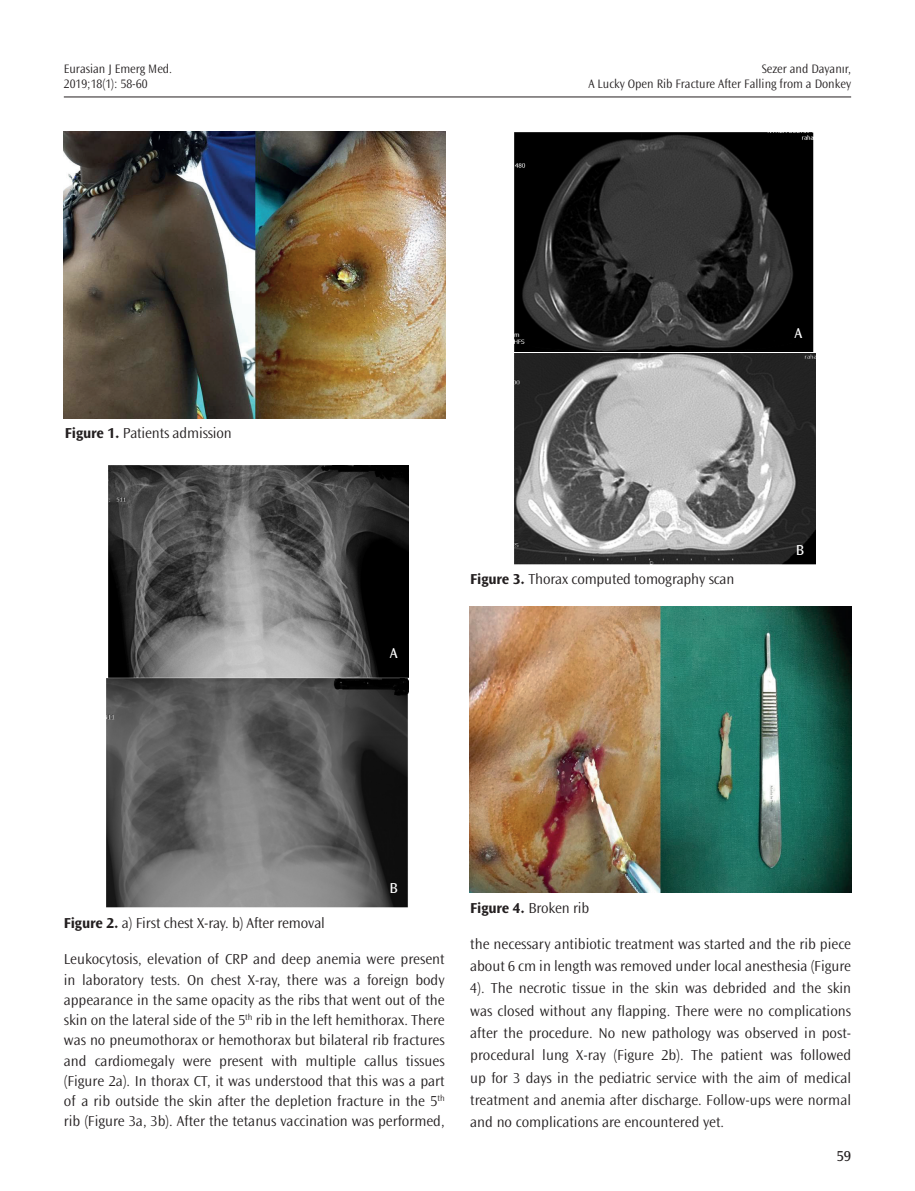
<style>
.page{position:relative;width:915px;height:1191px;background:#fff}
.page>*{position:absolute;margin:0;border:0;box-sizing:border-box;transform-origin:0 0}
.t1{font:300 15px/20.2px "Ocean Sans Std";letter-spacing:-.005em;color:#231f20;text-align:justify}
.t2{font:15px "Ocean Sans Std";color:#fff}
.t3{font:15px "Ocean Sans Std";color:#231f20}
.t4{font:300 12.75px/15px "Ocean Sans Std";color:#231f20;scale:.96 1}
.s1{font-weight:700}
</style>
<div class="page">
<hr style="left:64px;top:96px;width:786px;height:1px;background:#231f20">
<img style="left:64px;top:132px;width:381px;height:286px">
<img style="left:107px;top:465px;width:301px;height:442px">
<img style="left:514px;top:133px;width:299px;height:219px">
<img style="left:514px;top:353px;width:301px;height:212px">
<img style="left:469px;top:606px;width:381px;height:286px">
<p class="t4" style="left:64px;top:62px;width:114px">Eurasian J Emerg Med.<br>2019;18(1): 58-60</p>
<p class="t4" style="left:588px;top:62px;width:275px;text-align:right">Sezer and Dayanır,<br>A Lucky Open Rib Fracture After Falling from a Donkey</p>
<p class="t1" style="left:65px;top:423px;width:168px"><span class="s1">Figure 1.</span> Patients admission</p>
<p class="t2" style="left:794px;top:325px;width:9px">A</p>
<p class="t2" style="left:389px;top:644px;width:9px">A</p>
<p class="t1" style="left:470px;top:569px;width:265px"><span class="s1">Figure 3.</span> Thorax computed tomography scan</p>
<p class="t2" style="left:795px;top:542px;width:10px">B</p>
<p class="t1" style="left:64px;top:913px;width:262px"><span class="s1">Figure 2.</span> a) First chest X-ray. b) After removal</p>
<p class="t2" style="left:389px;top:879px;width:10px">B</p>
<p class="t1" style="left:64px;top:949px;width:382px">Leukocytosis, elevation of CRP and deep anemia were present in laboratory tests. On chest X-ray, there was a foreign body appearance in the same opacity as the ribs that went out of the skin on the lateral side of the 5<sup>th</sup> rib in the left hemithorax. There was no pneumothorax or hemothorax but bilateral rib fractures and cardiomegaly were present with multiple callus tissues (Figure 2a). In thorax CT, it was understood that this was a part of a rib outside the skin after the depletion fracture in the 5<sup>th </sup>rib (Figure 3a, 3b). After the tetanus vaccination was performed,</p>
<p class="t1" style="left:470px;top:897px;width:120px"><span class="s1">Figure 4.</span> Broken rib</p>
<p class="t1" style="left:470px;top:933px;width:382px;line-height:22.4px">the necessary antibiotic treatment was started and the rib piece about 6 cm in length was removed under local anesthesia (Figure 4). The necrotic tissue in the skin was debrided and the skin was closed without any flapping. There were no complications after the procedure. No new pathology was observed in post&shy;procedural lung X-ray (Figure 2b). The patient was followed up for 3 days in the pediatric service with the aim of medical treatment and anemia after discharge. Follow-ups were normal and no complications are encountered yet.</p>
<p class="t3" style="left:836px;top:1148px;width:16px">59</p>
</div>
